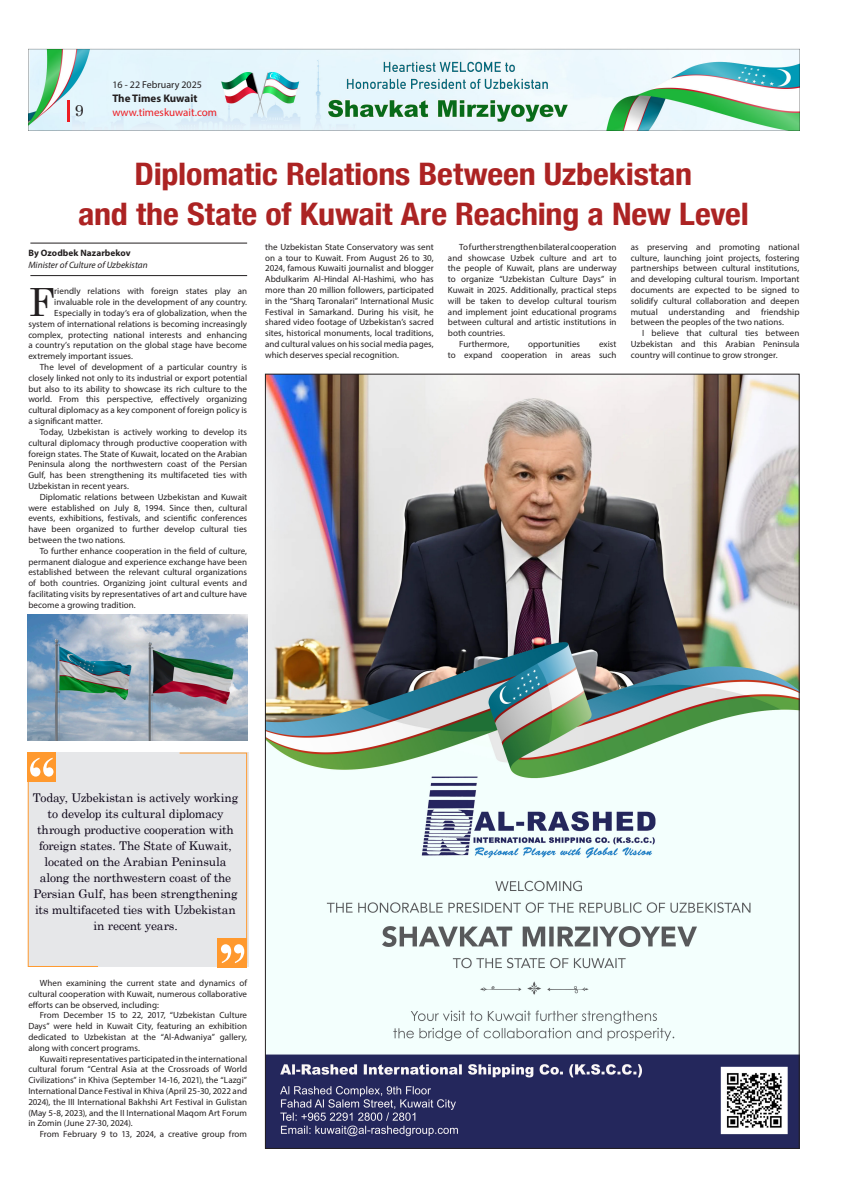
<style>
.page{position:relative;width:842px;height:1191px;background:#fff}
.page>*{position:absolute;margin:0;border:0;box-sizing:border-box;transform-origin:0 0}
.NewStyle_Text{font:38.9px "Century Schoolbook";color:#231f20}
.NewStyle_Text-2{font:700 condensed 31px "Helvetica Neue";letter-spacing:-.005em;color:#ac2323;scale:1.1 1}
.t1{font:16px "Century Schoolbook";color:#231f20}
.Times_New{font:12px/16px "Century Schoolbook";letter-spacing:-.015em;color:#0a0215;text-align:center}
.t2{font:11px "Myriad Pro";color:#ee1d23}
.t3{font:700 11px "Myriad Pro";color:#231f20}
.t4{font:10px "Myriad Pro";color:#231f20}
.NewStyle_Text-3{font:italic 9.2px "Myriad Pro";color:#231f20}
.NewStyle_Text-4{font:700 9.2px "Myriad Pro";letter-spacing:.01em;color:#231f20}
.NewStyle_Text-5{font:9px/10.8px "Myriad Pro";letter-spacing:.005em;color:#231f20;text-align:justify}
</style>
<div class="page">
<img style="left:28px;top:48px;width:771px;height:82px">
<hr style="left:67px;top:100px;width:3px;height:22px;background:#ee1d23">
<img style="left:267px;top:376px;width:530px;height:770px">
<hr style="left:30px;top:243px;width:217px;height:1px;background:#231f20">
<hr style="left:30px;top:275px;width:217px;height:1px;background:#231f20">
<img style="left:28px;top:614px;width:219px;height:126px">
<div style="left:28px;top:752px;width:221px;height:215px;background:#e6e7e9"></div>
<div style="left:217px;top:938px;width:30px;height:29px;background:#ff992e"></div>
<svg style="left:27px;top:752px;width:71px;height:215px"></svg>
<svg style="left:179px;top:752px;width:69px;height:211px"></svg>
<p class="t1" style="left:75px;top:100px;width:10px">9</p>
<p class="t4" style="left:112px;top:79px;width:91px">16 - 22 February 2025</p>
<p class="t3" style="left:112px;top:91px;width:87px">The Times Kuwait</p>
<p class="t2" style="left:112px;top:106px;width:106px">www.timeskuwait.com</p>
<p class="NewStyle_Text-2" style="left:135px;top:148px;width:508px">Diplomatic Relations Between Uzbekistan</p>
<p class="NewStyle_Text-2" style="left:78px;top:188px;width:611px">and the State of Kuwait Are Reaching a New Level</p>
<p class="NewStyle_Text-5" style="left:265px;top:241px;width:170px">the Uzbekistan State Conservatory was sent on a tour to Kuwait. From August 26 to 30, 2024, famous Kuwaiti journalist and blogger Abdulkarim Al-Hindal Al-Hashimi, who has more than 20 million followers, participated in the “Sharq Taronalari” International Music Festival in Samarkand. During his visit, he shared video footage of Uzbekistan’s sacred sites, historical monuments, local traditions, and cultural values on his social media pages, which deserves special recognition.</p>
<p class="NewStyle_Text-5" style="left:448px;top:241px;width:170px;text-indent:11px">To further strengthen bilateral cooperation and showcase Uzbek culture and art to the people of Kuwait, plans are underway to organize “Uzbekistan Culture Days” in Kuwait in 2025. Additionally, practical steps will be taken to develop cultural tourism and implement joint educational programs between cultural and artistic institutions in both countries.</p>
<p class="NewStyle_Text-5" style="left:631px;top:241px;width:170px">as preserving and promoting national culture, launching joint projects, fostering partnerships between cultural institutions, and developing cultural tourism. Important documents are expected to be signed to solidify cultural collaboration and deepen mutual understanding and friendship between the peoples of the two nations.</p>
<p class="NewStyle_Text-5" style="left:631px;top:328px;width:170px;text-indent:11px">I believe that cultural ties between Uzbekistan and this Arabian Peninsula country will continue to grow stronger.</p>
<p class="NewStyle_Text-4" style="left:28px;top:247px;width:104px">By Ozodbek Nazarbekov</p>
<p class="NewStyle_Text-3" style="left:28px;top:259px;width:121px">Minister of Culture of Uzbekistan</p>
<p class="NewStyle_Text" style="left:28px;top:278px;width:27px">F</p>
<p class="NewStyle_Text-5" style="left:54px;top:286px;width:194px">riendly relations with foreign states play an</p>
<p class="NewStyle_Text-5" style="left:54px;top:297px;width:194px">invaluable role in the development of any country.</p>
<p class="NewStyle_Text-5" style="left:54px;top:307px;width:194px">Especially in today’s era of globalization, when the</p>
<p class="NewStyle_Text-5" style="left:28px;top:318px;width:220px">system of international relations is becoming increasingly</p>
<p class="NewStyle_Text-5" style="left:28px;top:329px;width:220px">complex, protecting national interests and enhancing</p>
<p class="NewStyle_Text-5" style="left:28px;top:340px;width:220px">a country’s reputation on the global stage have become</p>
<p class="NewStyle_Text-5" style="left:28px;top:351px;width:106px">extremely important issues.</p>
<p class="NewStyle_Text-5" style="left:28px;top:361px;width:220px;text-indent:11px">The level of development of a particular country is closely linked not only to its industrial or export potential but also to its ability to showcase its rich culture to the world. From this perspective, effectively organizing cultural diplomacy as a key component of foreign policy is a significant matter.</p>
<p class="NewStyle_Text-5" style="left:28px;top:426px;width:220px;text-indent:11px">Today, Uzbekistan is actively working to develop its cultural diplomacy through productive cooperation with foreign states. The State of Kuwait, located on the Arabian Peninsula along the northwestern coast of the Persian Gulf, has been strengthening its multifaceted ties with Uzbekistan in recent years.</p>
<p class="NewStyle_Text-5" style="left:28px;top:491px;width:220px;text-indent:11px">Diplomatic relations between Uzbekistan and Kuwait were established on July 8, 1994. Since then, cultural events, exhibitions, festivals, and scientific conferences have been organized to further develop cultural ties between the two nations.</p>
<p class="NewStyle_Text-5" style="left:28px;top:545px;width:220px;text-indent:11px">To further enhance cooperation in the field of culture, permanent dialogue and experience exchange have been established between the relevant cultural organizations of both countries. Organizing joint cultural events and facilitating visits by representatives of art and culture have become a growing tradition.</p>
<p class="NewStyle_Text-5" style="left:459px;top:338px;width:51px">Furthermore,</p>
<p class="NewStyle_Text-5" style="left:528px;top:338px;width:54px">opportunities</p>
<p class="NewStyle_Text-5" style="left:448px;top:338px;width:170px;text-align:right">exist<br>to expand cooperation in areas such</p>
<p class="Times_New" style="left:33px;top:789px;width:207px">Today, Uzbekistan is actively working to develop its cultural diplomacy through productive cooperation with foreign states. The State of Kuwait, located on the Arabian Peninsula along the northwestern coast of the Persian Gulf, has been strengthening its multifaceted ties with Uzbekistan in recent years.</p>
<p class="NewStyle_Text-5" style="left:28px;top:977px;width:220px;text-indent:11px">When examining the current state and dynamics of cultural cooperation with Kuwait, numerous collaborative efforts can be observed, including:</p>
<p class="NewStyle_Text-5" style="left:28px;top:1009px;width:220px;text-indent:11px">From December 15 to 22, 2017, “Uzbekistan Culture Days” were held in Kuwait City, featuring an exhibition dedicated to Uzbekistan at the “Al-Adwaniya” gallery, along with concert programs.</p>
<p class="NewStyle_Text-5" style="left:28px;top:1053px;width:220px;text-indent:11px">Kuwaiti representatives participated in the international cultural forum “Central Asia at the Crossroads of World Civilizations” in Khiva (September 14-16, 2021), the “Lazgi” International Dance Festival in Khiva (April 25-30, 2022 and 2024), the III International Bakhshi Art Festival in Gulistan (May 5-8, 2023), and the II International Maqom Art Forum in Zomin (June 27-30, 2024).</p>
<p class="NewStyle_Text-5" style="left:40px;top:1128px;width:209px">From February 9 to 13, 2024, a creative group from</p>
</div>
